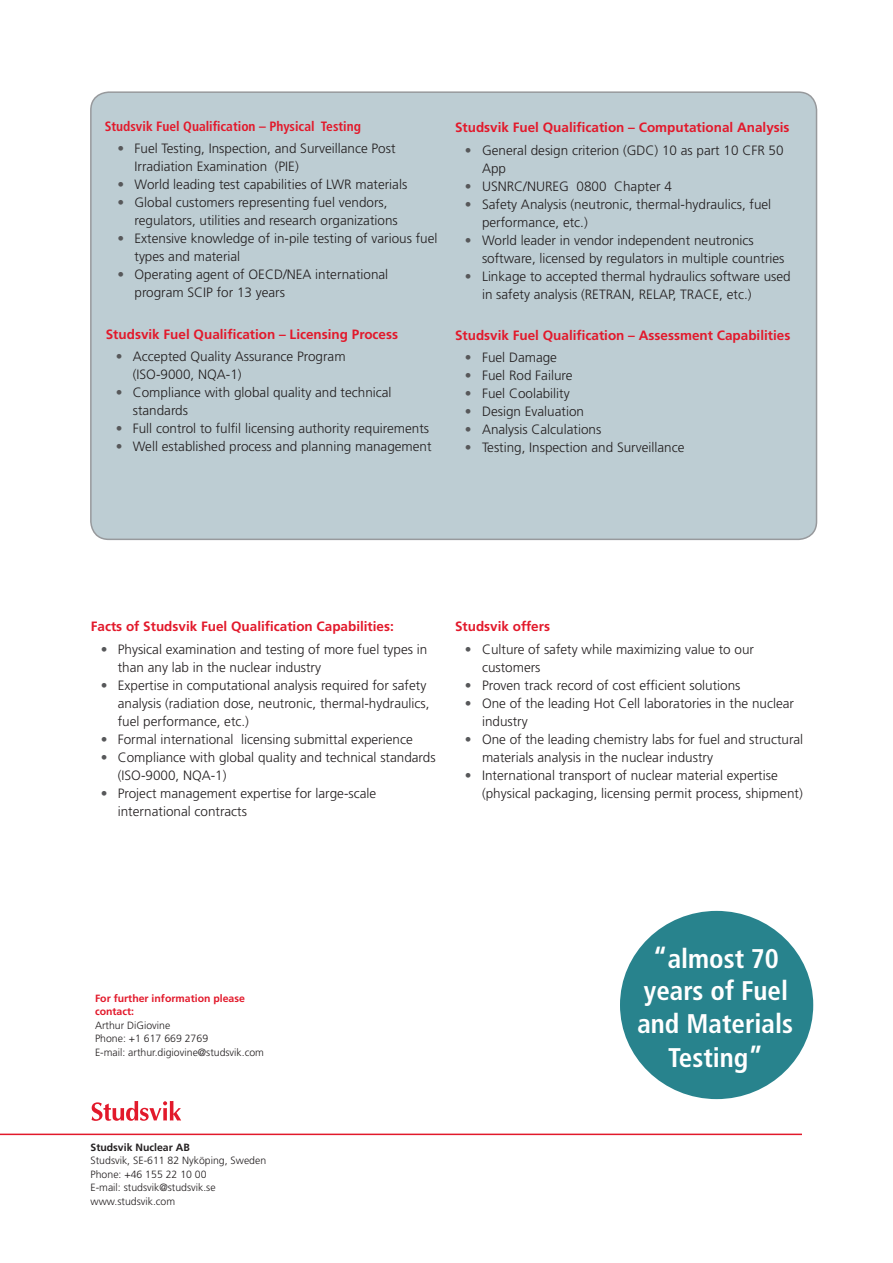
<style>
.page{position:relative;width:893px;height:1263px;background:#fff}
.page>*{position:absolute;margin:0;border:0;box-sizing:border-box;transform-origin:0 0}
._4_4_Body_copy_9_12{font:700 condensed 27px/33px "Frutiger LT Std";color:#fff;text-align:center}
.t1{font:300 13.5px/18px "Frutiger LT Std";color:#231f20}
._4_4_Body_copy_9_12-2{font:700 13.5px "Frutiger LT Std";color:#e2192b}
._4_4_Body_copy_9_12-3{font:700 condensed 13.5px "Frutiger LT Std";color:#e2192b}
._3_1_2_Address_black{font:300 10.5px "Frutiger LT Std";color:#231f20}
._3_1_2_Address_black-2{font:700 10.5px/13.5px "Frutiger LT Std";color:#e2192b}
._3_1_2_Address_black-3{font:700 10.5px "Frutiger LT Std";color:#231f20}
.s1{color:#57585a}
.s2{font-size:28.5px}
</style>
<div class="page">
<hr style="left:0;top:1133px;width:802px;height:2px;background:#e2192b">
<svg style="left:92px;top:1101px;width:89px;height:20px"></svg>
<div style="left:91px;top:92px;width:725px;height:447px;background:#bdcdd3;border-radius:18px"></div>
<div style="left:90px;top:91px;width:727px;height:449px;border:2px solid #97999c;border-radius:18px"></div>
<div style="left:620px;top:911px;width:193px;height:188px;background:#28838d;border-radius:50%"></div>
<p class="_4_4_Body_copy_9_12-3" style="left:105px;top:118px;width:258px">Studsvik Fuel Qualification – Physical Testing</p>
<p class="t1" style="left:134px;top:140px;width:263px;text-indent:-17px"><span class="s1">•</span> Fuel Testing, Inspection, and Surveillance Post<br>Irradiation Examination (PIE)</p>
<p class="t1" style="left:117px;top:176px;width:291px"><span class="s1">•</span> World leading test capabilities of LWR materials</p>
<p class="t1" style="left:134px;top:194px;width:265px;text-indent:-17px"><span class="s1">•</span> Global customers representing fuel vendors, regulators, utilities and research organizations</p>
<p class="t1" style="left:134px;top:230px;width:305px;text-indent:-17px"><span class="s1">•</span> Extensive knowledge of in-pile testing of various fuel types and material</p>
<p class="t1" style="left:134px;top:266px;width:255px;text-indent:-17px"><span class="s1">•</span> Operating agent of OECD/NEA international program SCIP for 13 years</p>
<p class="_4_4_Body_copy_9_12-2" style="left:106px;top:327px;width:294px">Studsvik Fuel Qualification – Licensing Process</p>
<p class="t1" style="left:133px;top:348px;width:214px;text-indent:-17px"><span class="s1">•</span> Accepted Quality Assurance Program (ISO-9000, NQA-1)</p>
<p class="t1" style="left:133px;top:384px;width:260px;text-indent:-17px"><span class="s1">•</span> Compliance with global quality and technical standards</p>
<p class="t1" style="left:116px;top:420px;width:315px"><span class="s1">•</span> Full control to fulfil licensing authority requirements</p>
<p class="t1" style="left:116px;top:438px;width:317px"><span class="s1">•</span> Well established process and planning management</p>
<p class="_4_4_Body_copy_9_12-2" style="left:455px;top:120px;width:336px">Studsvik Fuel Qualification – Computational Analysis</p>
<p class="t1" style="left:482px;top:141px;width:303px;text-indent:-17px"><span class="s1">•</span> General design criterion (GDC) 10 as part 10 CFR 50<br>App</p>
<p class="t1" style="left:465px;top:177px;width:208px"><span class="s1">•</span> USNRC/NUREG 0800 Chapter 4</p>
<p class="t1" style="left:482px;top:195px;width:291px;text-indent:-17px"><span class="s1">•</span> Safety Analysis (neutronic, thermal-hydraulics, fuel performance, etc.)</p>
<p class="t1" style="left:482px;top:231px;width:304px;text-indent:-17px"><span class="s1">•</span> World leader in vendor independent neutronics software, licensed by regulators in multiple countries</p>
<p class="t1" style="left:482px;top:267px;width:310px;text-indent:-17px"><span class="s1">•</span> Linkage to accepted thermal hydraulics software used in safety analysis (RETRAN, RELAP, TRACE, etc.)</p>
<p class="_4_4_Body_copy_9_12-2" style="left:455px;top:327px;width:337px">Studsvik Fuel Qualification – Assessment Capabilities</p>
<p class="t1" style="left:465px;top:348px;width:94px"><span class="s1">•</span> Fuel Damage</p>
<p class="t1" style="left:465px;top:366px;width:109px"><span class="s1">•</span> Fuel Rod Failure</p>
<p class="t1" style="left:465px;top:384px;width:106px"><span class="s1">•</span> Fuel Coolability</p>
<p class="t1" style="left:465px;top:402px;width:121px"><span class="s1">•</span> Design Evaluation</p>
<p class="t1" style="left:465px;top:420px;width:138px"><span class="s1">•</span> Analysis Calculations</p>
<p class="t1" style="left:465px;top:438px;width:221px"><span class="s1">•</span> Testing, Inspection and Surveillance</p>
<p class="_4_4_Body_copy_9_12-2" style="left:91px;top:619px;width:305px">Facts of Studsvik Fuel Qualification Capabilities:</p>
<p class="t1" style="left:118px;top:640px;width:311px;text-indent:-17px"><span class="s1">•</span> Physical examination and testing of more fuel types in than any lab in the nuclear industry</p>
<p class="t1" style="left:118px;top:676px;width:313px;text-indent:-17px"><span class="s1">•</span> Expertise in computational analysis required for safety analysis (radiation dose, neutronic, thermal-hydraulics, fuel performance, etc.)</p>
<p class="t1" style="left:101px;top:730px;width:313px"><span class="s1">•</span> Formal international licensing submittal experience</p>
<p class="t1" style="left:118px;top:748px;width:319px;text-indent:-17px"><span class="s1">•</span> Compliance with global quality and technical standards (ISO-9000, NQA-1)</p>
<p class="t1" style="left:118px;top:784px;width:260px;text-indent:-17px"><span class="s1">•</span> Project management expertise for large-scale international contracts</p>
<p class="_4_4_Body_copy_9_12-2" style="left:455px;top:619px;width:97px">Studsvik offers</p>
<p class="t1" style="left:482px;top:640px;width:274px;text-indent:-17px"><span class="s1">•</span> Culture of safety while maximizing value to our customers</p>
<p class="t1" style="left:465px;top:676px;width:277px"><span class="s1">•</span> Proven track record of cost efficient solutions</p>
<p class="t1" style="left:482px;top:694px;width:314px;text-indent:-17px"><span class="s1">•</span> One of the leading Hot Cell laboratories in the nuclear industry</p>
<p class="t1" style="left:482px;top:730px;width:323px;text-indent:-17px"><span class="s1">•</span> One of the leading chemistry labs for fuel and structural materials analysis in the nuclear industry</p>
<p class="t1" style="left:482px;top:766px;width:322px;text-indent:-17px"><span class="s1">•</span> International transport of nuclear material expertise (physical packaging, licensing permit process, shipment)</p>
<p class="_3_1_2_Address_black-2" style="left:95px;top:991px;width:151px">For further information please contact:</p>
<p class="_3_1_2_Address_black" style="left:95px;top:1019px;width:77px">Arthur DiGiovine</p>
<p class="_3_1_2_Address_black" style="left:95px;top:1033px;width:115px">Phone: +1 617 669 2769</p>
<p class="_3_1_2_Address_black" style="left:95px;top:1046px;width:171px">E-mail: arthur.digiovine@studsvik.com</p>
<p class="_3_1_2_Address_black-3" style="left:91px;top:1141px;width:101px">Studsvik Nuclear AB</p>
<p class="_3_1_2_Address_black" style="left:91px;top:1155px;width:177px">Studsvik, SE-611 82 Nyköping, Sweden</p>
<p class="_3_1_2_Address_black" style="left:91px;top:1168px;width:118px">Phone: +46 155 22 10 00</p>
<p class="_3_1_2_Address_black" style="left:91px;top:1182px;width:127px">E-mail: studsvik@studsvik.se</p>
<p class="_3_1_2_Address_black" style="left:91px;top:1195px;width:86px">www.studsvik.com</p>
<p class="_4_4_Body_copy_9_12" style="left:637px;top:942px;width:157px"><span class="s2">“</span>almost 70 years of Fuel and Materials<br>Testing<span class="s2">”</span></p>
</div>
